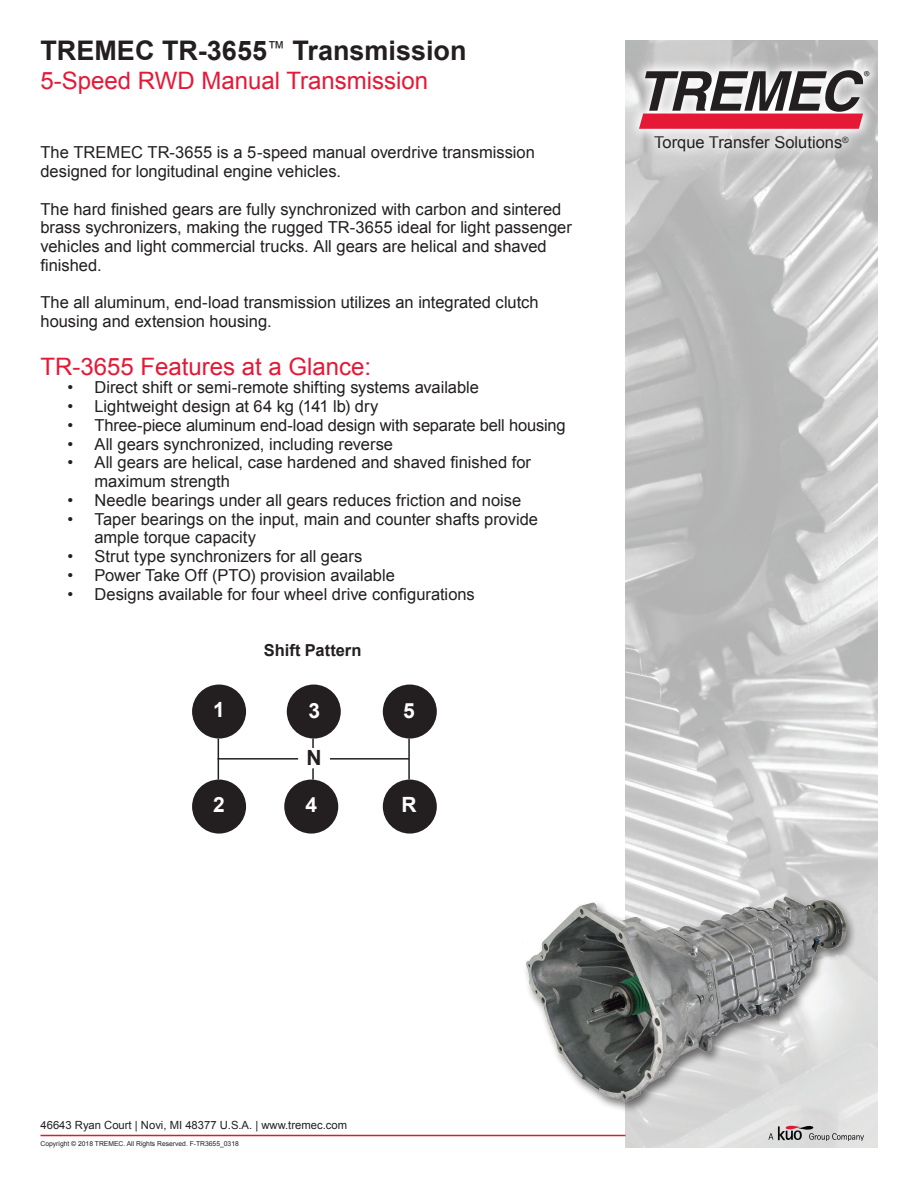
<style>
.page{position:relative;width:918px;height:1188px;background:#fff}
.page>*{position:absolute;margin:0;border:0;box-sizing:border-box;transform-origin:0 0}
.t1{font:700 27px "Arial";color:#231f20}
.t2{font:24px "Arial";color:#e51836}
.t3{font:700 21px "Arial";color:#fff}
.t4{font:700 21px "Arial";color:#231f20}
.t5{font:16.5px/18.8px "Arial";color:#231f20}
.t6{font:700 16.5px "Arial";letter-spacing:-.005em;color:#231f20}
.t7{font:11.7px "Myriad";color:#000}
.t8{font:11.25px "Arial";color:#231f20}
.t9{font:6.75px "Arial";color:#231f20}
</style>
<div class="page">
<img style="left:625px;top:41px;width:253px;height:1107px">
<hr style="left:40px;top:1135px;width:586px;height:1px;background:#d1232a">
<div style="left:642px;top:123px;width:219px;height:40px;background:#fff;opacity:.5"></div>
<svg style="left:627px;top:57px;width:251px;height:85px;background:#d3d2d2"></svg>
<svg style="left:639px;top:70px;width:225px;height:59px"></svg>
<svg style="left:768px;top:1126px;width:96px;height:15px"></svg>
<div style="left:192px;top:685px;width:54px;height:54px;background:#231f20;border-radius:50%"></div>
<div style="left:287px;top:685px;width:54px;height:54px;background:#231f20;border-radius:50%"></div>
<div style="left:383px;top:685px;width:54px;height:54px;background:#231f20;border-radius:50%"></div>
<div style="left:192px;top:780px;width:54px;height:54px;background:#231f20;border-radius:50%"></div>
<div style="left:284px;top:780px;width:54px;height:54px;background:#231f20;border-radius:50%"></div>
<div style="left:383px;top:780px;width:54px;height:54px;background:#231f20;border-radius:50%"></div>
<hr style="left:218px;top:758px;width:191px;height:2px;background:#231f20">
<hr style="left:218px;top:739px;width:1px;height:41px;background:#231f20">
<hr style="left:312px;top:739px;width:2px;height:41px;background:#231f20">
<hr style="left:408px;top:739px;width:2px;height:41px;background:#231f20">
<div style="left:299px;top:749px;width:30px;height:19px;background:#fff"></div>
<img style="left:525px;top:887px;width:339px;height:226px">
<h1 class="t1" style="left:40px;top:33px;width:428px">TREMEC TR-3655<sup>™</sup> Transmission</h1>
<h2 class="t2" style="left:40px;top:65px;width:389px">5-Speed RWD Manual Transmission</h2>
<p class="t5" style="left:40px;top:143px;width:496px">The TREMEC TR-3655 is a 5-speed manual overdrive transmission designed for longitudinal engine vehicles.</p>
<p class="t5" style="left:40px;top:200px;width:533px">The hard finished gears are fully synchronized with carbon and sintered brass sychronizers, making the rugged TR-3655 ideal for light passenger vehicles and light commercial trucks. All gears are helical and shaved finished.</p>
<p class="t5" style="left:40px;top:293px;width:500px">The all aluminum, end-load transmission utilizes an integrated clutch housing and extension housing.</p>
<h2 class="t2" style="left:40px;top:351px;width:332px">TR-3655 Features at a Glance:</h2>
<p class="t5" style="left:68px;top:378px;width:413px">• Direct shift or semi-remote shifting systems available</p>
<p class="t5" style="left:68px;top:397px;width:312px">• Lightweight design at 64 kg (141 lb) dry</p>
<p class="t5" style="left:68px;top:416px;width:500px">• Three-piece aluminum end-load design with separate bell housing</p>
<p class="t5" style="left:68px;top:435px;width:327px">• All gears synchronized, including reverse</p>
<p class="t5" style="left:94px;top:453px;width:438px;text-indent:-27px">• All gears are helical, case hardened and shaved finished for maximum strength</p>
<p class="t5" style="left:68px;top:491px;width:455px">• Needle bearings under all gears reduces friction and noise</p>
<p class="t5" style="left:94px;top:510px;width:445px;text-indent:-27px">• Taper bearings on the input, main and counter shafts provide ample torque capacity</p>
<p class="t5" style="left:68px;top:547px;width:296px">• Strut type synchronizers for all gears</p>
<p class="t5" style="left:68px;top:566px;width:329px">• Power Take Off (PTO) provision available</p>
<p class="t5" style="left:68px;top:585px;width:409px">• Designs available for four wheel drive configurations</p>
<p class="t6" style="left:264px;top:639px;width:99px">Shift Pattern</p>
<p class="t3" style="left:213px;top:696px;width:13px">1</p>
<p class="t3" style="left:309px;top:696px;width:13px">3</p>
<p class="t3" style="left:403px;top:696px;width:13px">5</p>
<p class="t4" style="left:306px;top:743px;width:17px">N</p>
<p class="t3" style="left:213px;top:791px;width:13px">2</p>
<p class="t3" style="left:305px;top:791px;width:13px">4</p>
<p class="t3" style="left:401px;top:791px;width:17px">R</p>
<p class="t7" style="left:864px;top:69px;width:7px">®</p>
<p class="t5" style="left:654px;top:133px;width:196px">Torque Transfer Solutions<sup>®</sup></p>
<p class="t8" style="left:40px;top:1118px;width:308px">46643 Ryan Court | Novi, MI 48377 U.S.A. | www.tremec.com</p>
<p class="t9" style="left:40px;top:1139px;width:200px">Copyright © 2018 TREMEC. All Rights Reserved. F-TR3655_0318</p>
</div>
